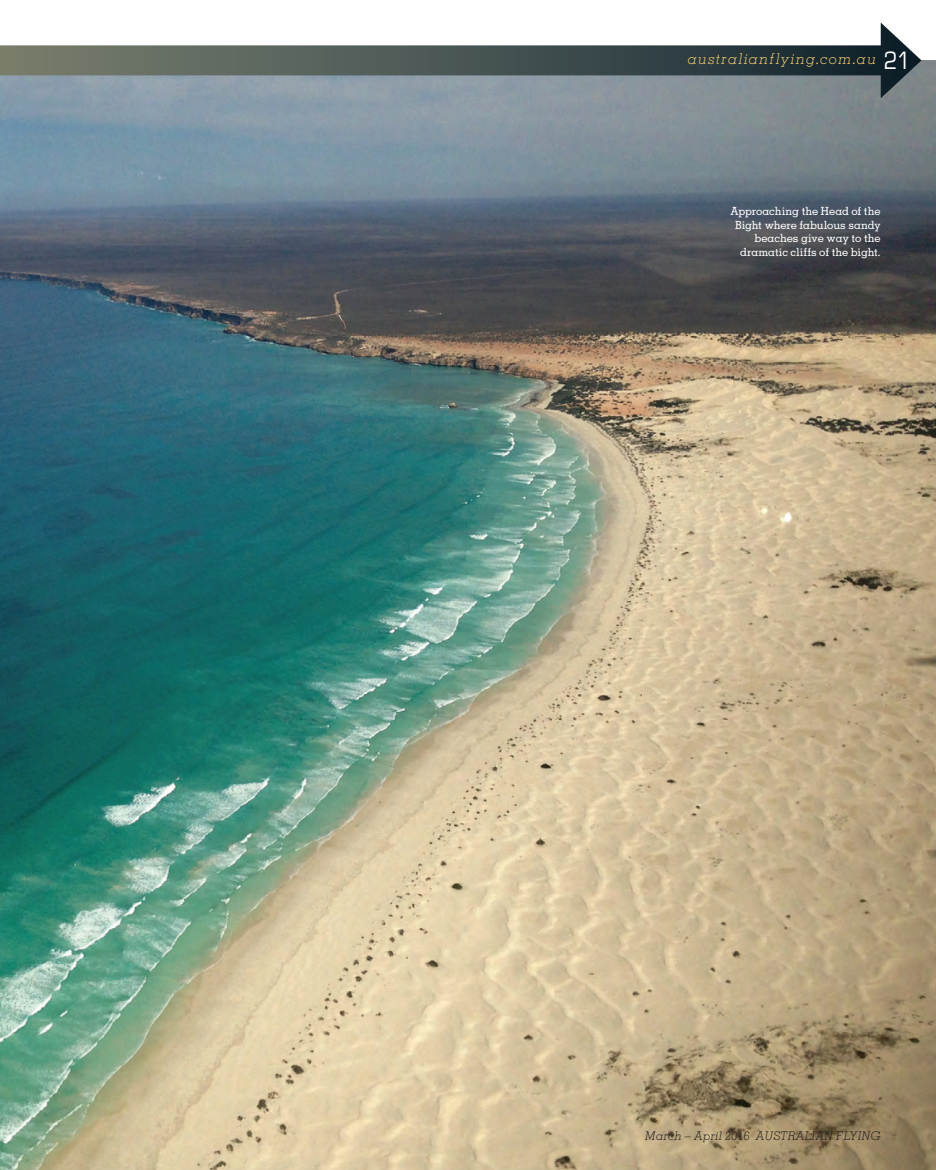
<style>
.page{position:relative;width:936px;height:1170px;background:#fff}
.page>*{position:absolute;margin:0;border:0;box-sizing:border-box;transform-origin:0 0}
.t1{font:italic 300 15px "Memphis LT Std";letter-spacing:.075em;color:#f2cb72}
.t2{font:italic 300 12px "Memphis LT Std";letter-spacing:.01em;color:#231f20}
.t3{font:500 11.25px/13.5px "Memphis LT Std";letter-spacing:-.01em;color:#fff;text-align:right}
.s1{font-family:"Eurostile LT Std";font-weight:400;font-style:normal;font-stretch:condensed;font-size:24px;color:#fff}
</style>
<div class="page">
<img style="left:0;top:60px;width:935px;height:1109px">
<div style="left:0;top:45px;width:894px;height:30px;background:linear-gradient(to right,#7c8271,#142732)"></div>
<svg style="left:880px;top:23px;width:41px;height:75px"></svg>
<h1 class="t1" style="left:687px;top:50px;width:224px">australianflying.com.au <span class="s1">21</span></h1>
<p class="t3" style="left:730px;top:204px;width:152px">Approaching the Head of the<br>Bight where fabulous sandy beaches give way to the dramatic cliffs of the bight.</p>
<p class="t2" style="left:645px;top:1128px;width:237px">March – April 2016 AUSTRALIAN FLYING</p>
</div>
